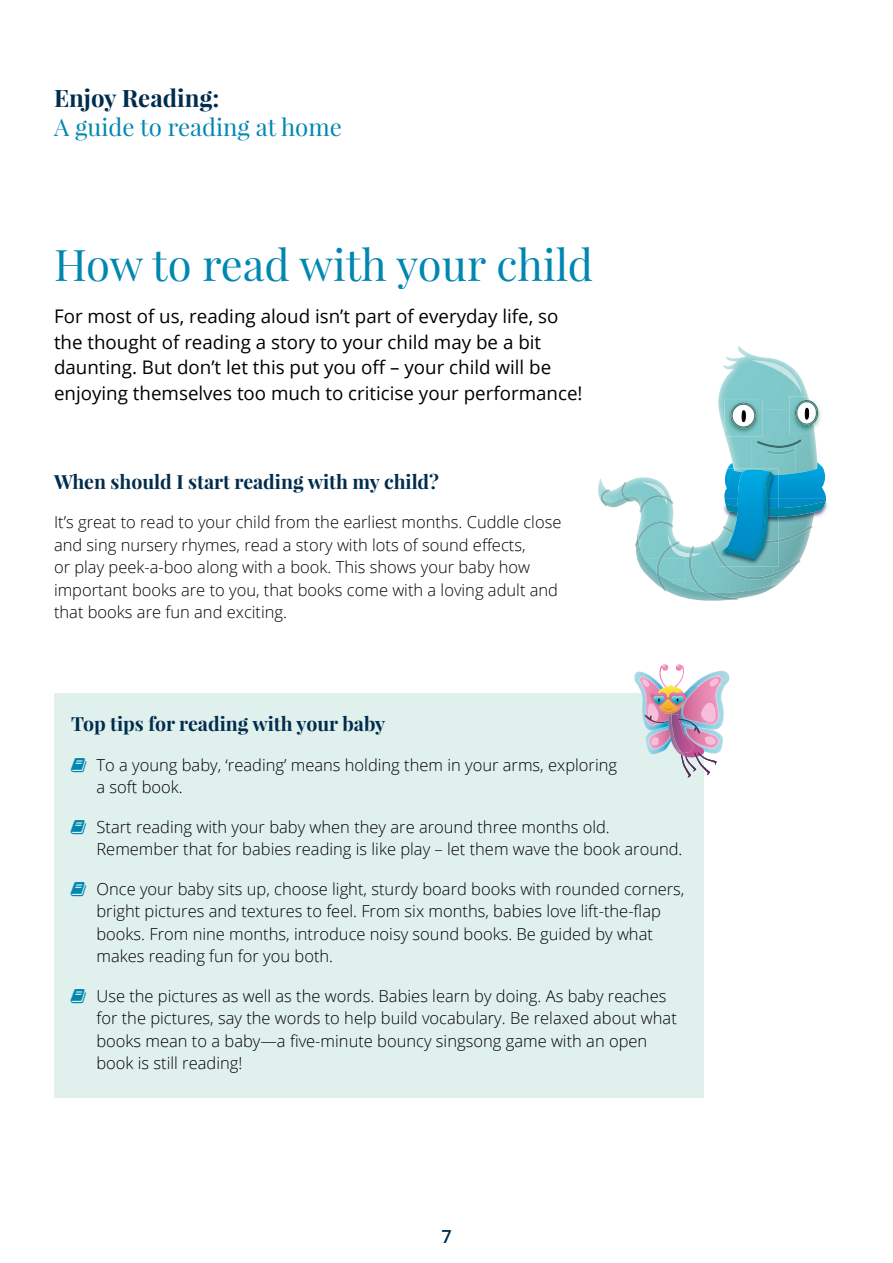
<style>
.page{position:relative;width:893px;height:1263px;background:#fff}
.page>*{position:absolute;margin:0;border:0;box-sizing:border-box;transform-origin:0 0}
.t1{font:43.5px "Playfair Display";color:#0087b1}
.t2{font:24px "Playfair Display";color:#0087b1}
.t3{font:700 24px "Playfair Display";color:#002c4d}
.t4{font:700 19.5px "Playfair Display";color:#002c4d}
.t5{font:18.75px/25.5px "Open Sans";color:#000}
.t6{font:600 18px "Open Sans";color:#002c4d}
.t7{font:300 16.5px/22.5px "Open Sans";color:#000}
</style>
<div class="page">
<img style="left:718px;top:346px;width:77px;height:64px">
<img style="left:795px;top:381px;width:13px;height:16px">
<img style="left:752px;top:409px;width:43px;height:53px">
<img style="left:719px;top:409px;width:11px;height:43px">
<img style="left:795px;top:434px;width:22px;height:28px">
<img style="left:730px;top:437px;width:22px;height:25px">
<img style="left:620px;top:477px;width:54px;height:48px">
<img style="left:598px;top:478px;width:22px;height:20px">
<svg style="left:779px;top:579px;width:5px;height:5px"></svg>
<svg style="left:751px;top:360px;width:51px;height:34px;background:#9ad3d4"></svg>
<img style="left:779px;top:564px;width:18px;height:15px">
<img style="left:638px;top:521px;width:34px;height:4px">
<img style="left:621px;top:482px;width:2px;height:14px">
<img style="left:638px;top:543px;width:141px;height:58px">
<img style="left:705px;top:592px;width:33px;height:8px">
<img style="left:657px;top:572px;width:10px;height:19px">
<svg style="left:635px;top:525px;width:66px;height:36px"></svg>
<img style="left:600px;top:496px;width:40px;height:12px">
<svg style="left:640px;top:483px;width:33px;height:30px"></svg>
<svg style="left:601px;top:489px;width:9px;height:17px"></svg>
<svg style="left:623px;top:482px;width:10px;height:20px"></svg>
<img style="left:725px;top:399px;width:37px;height:38px">
<img style="left:815px;top:407px;width:6px;height:21px">
<img style="left:789px;top:397px;width:26px;height:37px">
<img style="left:730px;top:402px;width:27px;height:27px">
<img style="left:813px;top:400px;width:5px;height:23px">
<img style="left:795px;top:400px;width:18px;height:26px">
<svg style="left:725px;top:404px;width:30px;height:33px"></svg>
<svg style="left:796px;top:401px;width:21px;height:24px"></svg>
<img style="left:757px;top:439px;width:45px;height:9px">
<img style="left:766px;top:449px;width:28px;height:5px">
<img style="left:826px;top:502px;width:2px;height:8px">
<img style="left:728px;top:564px;width:50px;height:3px">
<img style="left:718px;top:564px;width:10px;height:3px">
<svg style="left:711px;top:462px;width:115px;height:102px"></svg>
<div style="left:54px;top:693px;width:650px;height:404px;background:#e0f0ed"></div>
<img style="left:634px;top:671px;width:9px;height:18px">
<img style="left:640px;top:677px;width:3px;height:40px">
<img style="left:718px;top:671px;width:11px;height:14px">
<img style="left:723px;top:685px;width:2px;height:35px">
<img style="left:718px;top:676px;width:5px;height:77px">
<img style="left:643px;top:664px;width:75px;height:114px">
<h2 class="t3" style="left:54px;top:83px;width:167px">Enjoy Reading:</h2>
<h2 class="t2" style="left:54px;top:112px;width:289px">A guide to reading at home</h2>
<h1 class="t1" style="left:54px;top:237px;width:541px">How to read with your child</h1>
<p class="t5" style="left:54px;top:303px;width:530px">For most of us, reading aloud isn’t part of everyday life, so the thought of reading a story to your child may be a bit daunting. But don’t let this put you off – your child will be enjoying themselves too much to criticise your performance!</p>
<p class="t4" style="left:54px;top:469px;width:387px">When should I start reading with my child?</p>
<p class="t7" style="left:54px;top:511px;width:509px">It’s great to read to your child from the earliest months. Cuddle close and sing nursery rhymes, read a story with lots of sound effects,<br>or play peek-a-boo along with a book. This shows your baby how important books are to you, that books come with a loving adult and that books are fun and exciting.</p>
<p class="t4" style="left:71px;top:712px;width:316px">Top tips for reading with your baby</p>
<p class="t7" style="left:97px;top:753px;width:522px">To a young baby, ‘reading’ means holding them in your arms, exploring a soft book.</p>
<p class="t7" style="left:96px;top:815px;width:588px">Start reading with your baby when they are around three months old.<br>Remember that for babies reading is like play – let them wave the book around.</p>
<p class="t7" style="left:96px;top:877px;width:589px">Once your baby sits up, choose light, sturdy board books with rounded corners, bright pictures and textures to feel. From six months, babies love lift‑the‑flap books. From nine months, introduce noisy sound books. Be guided by what makes reading fun for you both.</p>
<p class="t7" style="left:96px;top:984px;width:582px">Use the pictures as well as the words. Babies learn by doing. As baby reaches for the pictures, say the words to help build vocabulary. Be relaxed about what books mean to a baby—a five-minute bouncy singsong game with an open book is still reading!</p>
<p class="t6" style="left:441px;top:1224px;width:12px">7</p>
</div>
